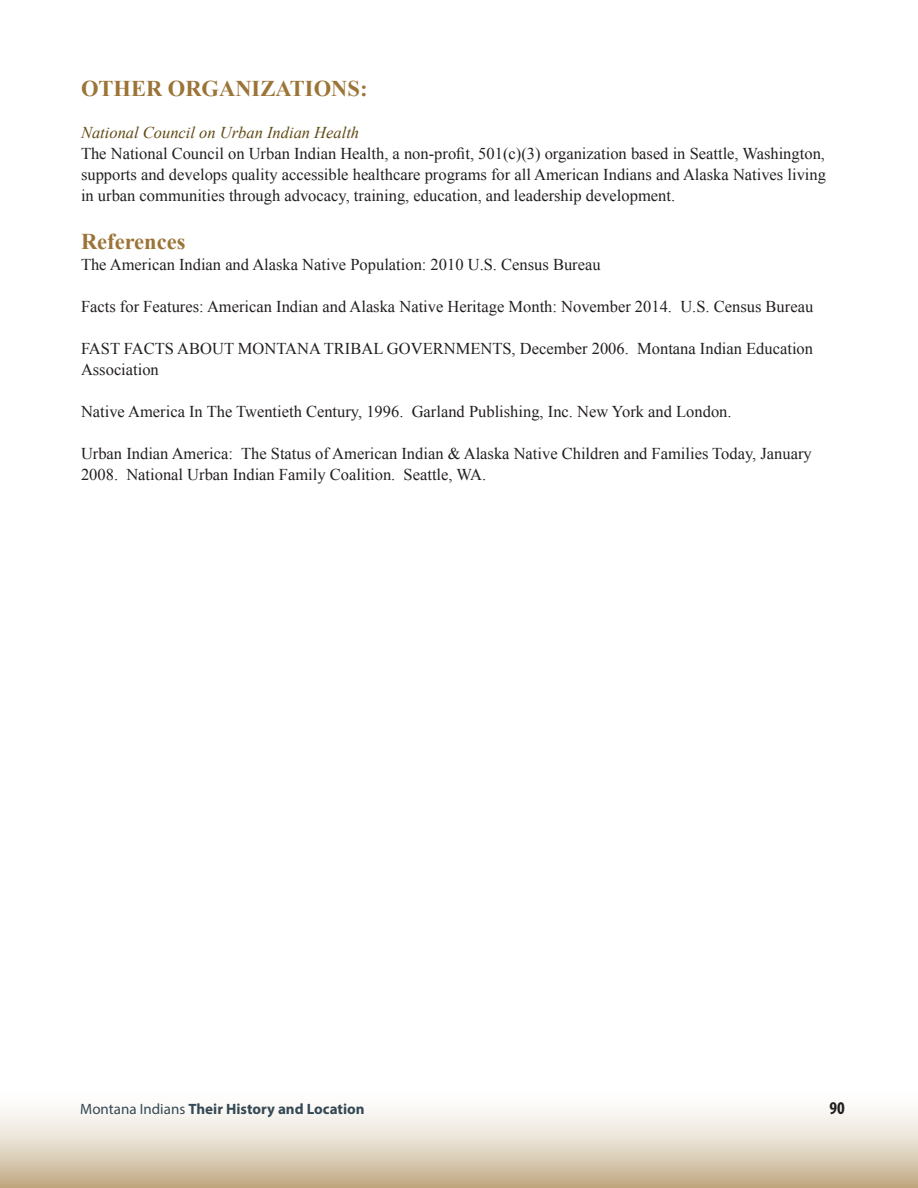
<style>
.page{position:relative;width:918px;height:1188px;background:#fff}
.page>*{position:absolute;margin:0;border:0;box-sizing:border-box;transform-origin:0 0}
.t1{font:700 22.5px "Times New Roman";color:#9b7437}
.t2{font:700 condensed 18px "Myriad Pro";color:#231f20}
.t3{font:16.5px/21px "Times New Roman";color:#231f20}
.t4{font:italic 16.5px "Times New Roman";color:#604913}
.t5{font:700 15px "Myriad Pro";color:#354955}
.s1{font-weight:400}
</style>
<div class="page">
<div style="left:0;top:1087px;width:918px;height:101px;background:linear-gradient(to bottom,#fff,#c6b08e)"></div>
<h1 class="t1" style="left:81px;top:76px;width:288px">OTHER ORGANIZATIONS:</h1>
<p class="t4" style="left:81px;top:124px;width:280px">National Council on Urban Indian Health</p>
<p class="t3" style="left:81px;top:143px;width:747px;text-align:justify">The National Council on Urban Indian Health, a non-profit, 501(c)(3) organization based in Seattle, Washington, supports and develops quality accessible healthcare programs for all American Indians and Alaska Natives living in urban communities through advocacy, training, education, and leadership development.</p>
<h1 class="t1" style="left:81px;top:229px;width:106px">References</h1>
<p class="t3" style="left:81px;top:254px;width:521px">The American Indian and Alaska Native Population: 2010 U.S. Census Bureau</p>
<p class="t3" style="left:81px;top:296px;width:734px">Facts for Features: American Indian and Alaska Native Heritage Month: November 2014. U.S. Census Bureau</p>
<p class="t3" style="left:81px;top:338px;width:734px">FAST FACTS ABOUT MONTANA TRIBAL GOVERNMENTS, December 2006. Montana Indian Education<br>Association</p>
<p class="t3" style="left:81px;top:401px;width:652px">Native America In The Twentieth Century, 1996. Garland Publishing, Inc. New York and London.</p>
<p class="t3" style="left:81px;top:443px;width:732px">Urban Indian America: The Status of American Indian &amp; Alaska Native Children and Families Today, January<br>2008. National Urban Indian Family Coalition. Seattle, WA.</p>
<p class="t5" style="left:80px;top:1099px;width:286px"><span class="s1">Montana Indians</span> Their History and Location</p>
<p class="t2" style="left:830px;top:1097px;width:17px">90</p>
</div>
